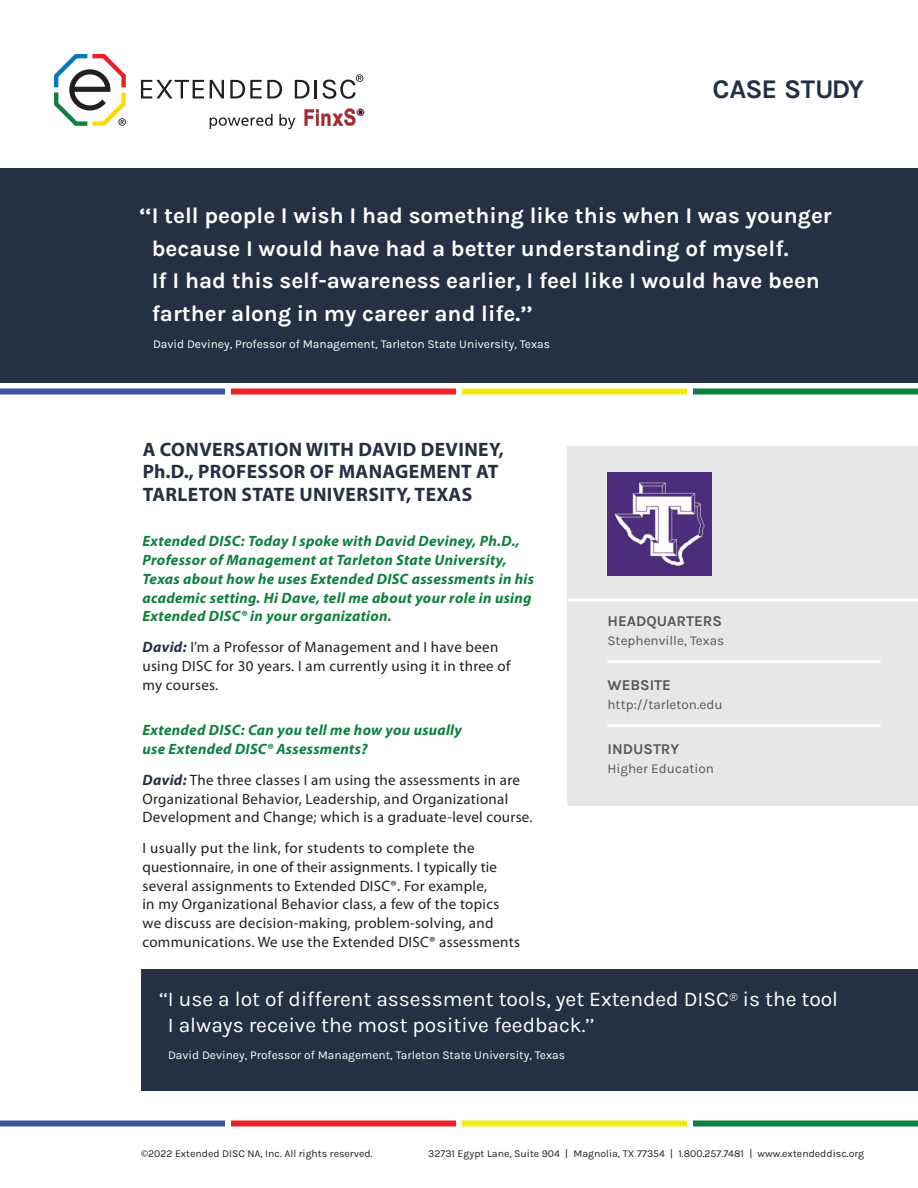
<style>
.page{position:relative;width:918px;height:1188px;background:#fff}
.page>*{position:absolute;margin:0;border:0;box-sizing:border-box;transform-origin:0 0}
.t1{font:700 27px "Karla";letter-spacing:-.04em;color:#242f45}
.t2{font:700 22.5px/32.7px "Karla";color:#fff}
.Quote_text{font:21px/25.5px "Karla";color:#fff}
.sb1{font:700 19.5px/22.5px "Myriad Pro";letter-spacing:.02em;color:#263045}
.bc1{font:15px/18.8px "Myriad Pro";letter-spacing:.02em;color:#231f20}
.bc1_question{font:italic 700 15px/18.8px "Myriad Pro";letter-spacing:.02em;color:#0d803f}
.Info_hd1{font:700 15px "Karla";color:#57585a}
.Info_bc1{font:13.5px "Karla";color:#57585a}
.Quote_name{font:12px "Karla";color:#fff}
.t3{font:10.5px "Karla";color:#231f20}
.s1{font-weight:700;font-style:italic;color:#263045}
.s2{font-family:"Myriad Pro"}
</style>
<div class="page">
<div style="left:0;top:168px;width:918px;height:214px;background:#263045"></div>
<div style="left:0;top:388px;width:225px;height:6px;background:#3b53a3"></div>
<div style="left:231px;top:388px;width:225px;height:6px;background:#ec2226"></div>
<div style="left:462px;top:388px;width:225px;height:6px;background:#f1ea14"></div>
<div style="left:693px;top:388px;width:225px;height:6px;background:#0d803f"></div>
<div style="left:0;top:1120px;width:225px;height:6px;background:#3b53a3"></div>
<div style="left:231px;top:1120px;width:225px;height:6px;background:#ec2226"></div>
<div style="left:462px;top:1120px;width:225px;height:6px;background:#f1ea14"></div>
<div style="left:693px;top:1120px;width:225px;height:6px;background:#0d803f"></div>
<div style="left:568px;top:446px;width:350px;height:360px;background:#e6e7e9"></div>
<hr style="left:568px;top:598px;width:350px;height:4px;background:#f8f9f9">
<hr style="left:608px;top:660px;width:272px;height:3px;background:#fff">
<hr style="left:608px;top:724px;width:272px;height:3px;background:#fff">
<img style="left:608px;top:472px;width:103px;height:104px">
<div style="left:141px;top:969px;width:777px;height:121px;background:#263045"></div>
<svg style="left:141px;top:80px;width:63px;height:18px"></svg>
<svg style="left:210px;top:80px;width:14px;height:18px"></svg>
<svg style="left:230px;top:80px;width:52px;height:18px"></svg>
<svg style="left:295px;top:80px;width:22px;height:18px"></svg>
<svg style="left:210px;top:114px;width:63px;height:15px"></svg>
<svg style="left:279px;top:114px;width:16px;height:15px"></svg>
<svg style="left:304px;top:108px;width:60px;height:18px"></svg>
<svg style="left:323px;top:74px;width:40px;height:25px"></svg>
<svg style="left:54px;top:54px;width:72px;height:72px"></svg>
<p class="t1" style="left:713px;top:72px;width:153px">CASE STUDY</p>
<p class="t2" style="left:152px;top:198px;width:682px;text-indent:-12px">‘‘I tell people I wish I had something like this when I was younger because I would have had a better understanding of myself.<br>If I had this self-awareness earlier, I feel like I would have been farther along in my career and life.’’</p>
<p class="Quote_name" style="left:153px;top:336px;width:399px">David Deviney, Professor of Management, Tarleton State University, Texas</p>
<p class="sb1" style="left:143px;top:437px;width:363px">A CONVERSATION WITH DAVID DEVINEY,<br>Ph.D., PROFESSOR OF MANAGEMENT AT<br>TARLETON STATE UNIVERSITY, TEXAS</p>
<p class="bc1_question" style="left:142px;top:531px;width:393px">Extended DISC: Today I spoke with David Deviney, Ph.D., Professor of Management at Tarleton State University, Texas about how he uses Extended DISC assessments in his academic setting. Hi Dave, tell me about your role in using Extended DISC® in your organization.</p>
<p class="bc1" style="left:142px;top:637px;width:369px"><span class="s1">David:</span> I’m a Professor of Management and I have been using DISC for 30 years. I am currently using it in three of my courses.</p>
<p class="bc1_question" style="left:142px;top:720px;width:321px">Extended DISC: Can you tell me how you usually use Extended DISC® Assessments?</p>
<p class="bc1" style="left:142px;top:770px;width:392px"><span class="s1">David:</span> The three classes I am using the assessments in are<br>Organizational Behavior, Leadership, and Organizational<br>Development and Change; which is a graduate-level course.</p>
<p class="bc1" style="left:142px;top:838px;width:379px">I usually put the link, for students to complete the questionnaire, in one of their assignments. I typically tie several assignments to Extended DISC®. For example,<br>in my Organizational Behavior class, a few of the topics we discuss are decision-making, problem-solving, and communications. We use the Extended DISC® assessments</p>
<p class="Info_hd1" style="left:608px;top:611px;width:116px">HEADQUARTERS</p>
<p class="Info_bc1" style="left:608px;top:632px;width:118px">Stephenville, Texas</p>
<p class="Info_hd1" style="left:608px;top:675px;width:65px">WEBSITE</p>
<p class="Info_bc1" style="left:608px;top:696px;width:117px">http://tarleton.edu</p>
<p class="Info_hd1" style="left:608px;top:739px;width:73px">INDUSTRY</p>
<p class="Info_bc1" style="left:608px;top:760px;width:108px">Higher Education</p>
<p class="Quote_text" style="left:168px;top:986px;width:672px;text-indent:-9px">‘‘I use a lot of different assessment tools, yet Extended DISC<sup>®</sup> is the tool<br>I always receive the most positive feedback.’’</p>
<p class="Quote_name" style="left:168px;top:1047px;width:399px">David Deviney, Professor of Management, Tarleton State University, Texas</p>
<p class="t3" style="left:141px;top:1147px;width:233px"><span class="s2">©</span>2022 Extended DISC NA, Inc. All rights reserved.</p>
<p class="t3" style="left:428px;top:1147px;width:437px">32731 Egypt Lane, Suite 904 | Magnolia, TX 77354 | 1.800.257.7481 | www.extendeddisc.org</p>
</div>
